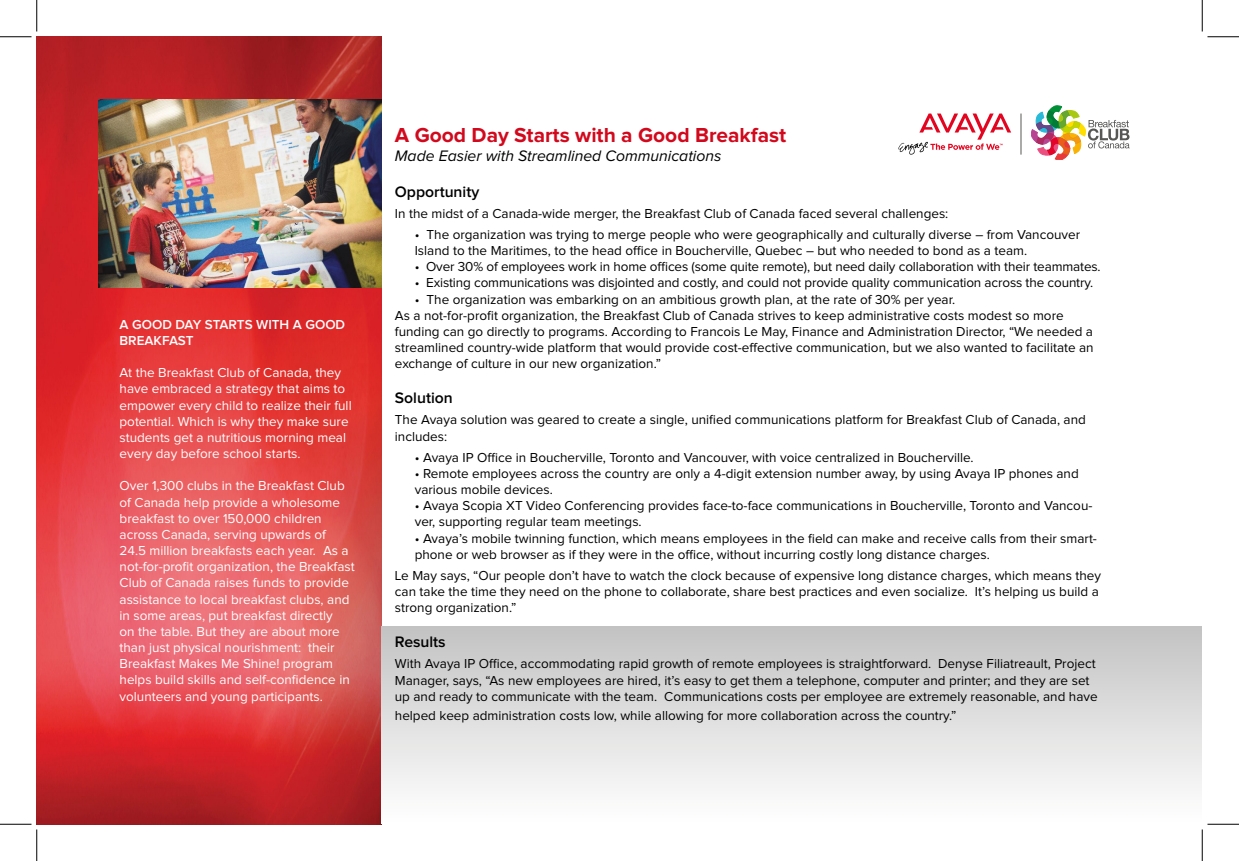
<style>
.page{position:relative;width:1239px;height:861px;background:#fff}
.page>*{position:absolute;margin:0;border:0;box-sizing:border-box;transform-origin:0 0}
.t1{font:700 21px "Proxima Nova";color:#d2091d}
.t2{font:italic 15.75px "Proxima Nova";color:#000}
.t3{font:600 15.75px "Proxima Nova";color:#000}
.t4{font:13.47px/16.1px "Proxima Nova";color:#000}
.t5{font:13.47px/16.1px "Proxima Nova";color:#fff}
.t6{font:600 13.47px/16.1px "Proxima Nova";color:#fff}
</style>
<div class="page">
<img style="left:37px;top:37px;width:344px;height:787px">
<svg style="left:898px;top:114px;width:113px;height:41px"></svg>
<hr style="left:1021px;top:114px;width:1px;height:41px;background:#575756">
<div style="left:381px;top:626px;width:820px;height:197px;background:linear-gradient(to bottom,#c3c3c3,#fff)"></div>
<img style="left:99px;top:99px;width:282px;height:189px">
<svg style="left:1031px;top:106px;width:99px;height:54px"></svg>
<hr style="left:0;top:36px;width:32px;height:1px;background:#000">
<hr style="left:1208px;top:36px;width:31px;height:1px;background:#000">
<hr style="left:0;top:824px;width:32px;height:1px;background:#000">
<hr style="left:1208px;top:824px;width:31px;height:1px;background:#000">
<hr style="left:36px;top:0;width:1px;height:32px;background:#000">
<hr style="left:36px;top:830px;width:1px;height:31px;background:#000">
<hr style="left:1202px;top:0;width:1px;height:32px;background:#000">
<hr style="left:1202px;top:830px;width:1px;height:31px;background:#000">
<p class="t6" style="left:120px;top:317px;width:227px">A GOOD DAY STARTS WITH A GOOD<br>BREAKFAST</p>
<p class="t5" style="left:120px;top:365px;width:234px">At the Breakfast Club of Canada, they have embraced a strategy that aims to empower every child to realize their full potential. Which is why they make sure students get a nutritious morning meal every day before school starts.</p>
<p class="t5" style="left:120px;top:478px;width:237px">Over 1,300 clubs in the Breakfast Club of Canada help provide a wholesome breakfast to over 150,000 children across Canada, serving upwards of 24.5 million breakfasts each year. As a not-for-profit organization, the Breakfast Club of Canada raises funds to provide assistance to local breakfast clubs, and in some areas, put breakfast directly<br>on the table. But they are about more than just physical nourishment: their Breakfast Makes Me Shine! program helps build skills and self-confidence in volunteers and young participants.</p>
<h1 class="t1" style="left:395px;top:125px;width:393px">A Good Day Starts with a Good Breakfast</h1>
<p class="t2" style="left:395px;top:148px;width:328px">Made Easier with Streamlined Communications</p>
<p class="t3" style="left:395px;top:184px;width:86px">Opportunity</p>
<p class="t4" style="left:395px;top:206px;width:555px">In the midst of a Canada-wide merger, the Breakfast Club of Canada faced several challenges:</p>
<p class="t4" style="left:415px;top:227px;width:667px">• The organization was trying to merge people who were geographically and culturally diverse – from Vancouver<br>Island to the Maritimes, to the head office in Boucherville, Quebec – but who needed to bond as a team.</p>
<p class="t4" style="left:415px;top:259px;width:687px">• Over 30% of employees work in home offices (some quite remote), but need daily collaboration with their teammates.</p>
<p class="t4" style="left:415px;top:275px;width:680px">• Existing communications was disjointed and costly, and could not provide quality communication across the country.</p>
<p class="t4" style="left:395px;top:292px;width:700px;text-indent:20px">• The organization was embarking on an ambitious growth plan, at the rate of 30% per year.<br>As a not-for-profit organization, the Breakfast Club of Canada strives to keep administrative costs modest so more funding can go directly to programs. According to Francois Le May, Finance and Administration Director, “We needed a streamlined country-wide platform that would provide cost-effective communication, but we also wanted to facilitate an exchange of culture in our new organization.”</p>
<p class="t3" style="left:395px;top:391px;width:59px">Solution</p>
<p class="t4" style="left:395px;top:412px;width:693px">The Avaya solution was geared to create a single, unified communications platform for Breakfast Club of Canada, and includes:</p>
<p class="t4" style="left:415px;top:450px;width:560px">• Avaya IP Office in Boucherville, Toronto and Vancouver, with voice centralized in Boucherville.</p>
<p class="t4" style="left:415px;top:466px;width:666px">• Remote employees across the country are only a 4-digit extension number away, by using Avaya IP phones and various mobile devices.</p>
<p class="t4" style="left:415px;top:498px;width:679px">• Avaya Scopia XT Video Conferencing provides face-to-face communications in Boucherville, Toronto and Vancou&shy;ver, supporting regular team meetings.</p>
<p class="t4" style="left:415px;top:531px;width:684px">• Avaya’s mobile twinning function, which means employees in the field can make and receive calls from their smart&shy;phone or web browser as if they were in the office, without incurring costly long distance charges.</p>
<p class="t4" style="left:395px;top:568px;width:708px">Le May says, “Our people don’t have to watch the clock because of expensive long distance charges, which means they can take the time they need on the phone to collaborate, share best practices and even socialize. It’s helping us build a strong organization.”</p>
<p class="t3" style="left:395px;top:635px;width:52px">Results</p>
<p class="t4" style="left:395px;top:656px;width:704px">With Avaya IP Office, accommodating rapid growth of remote employees is straightforward. Denyse Filiatreault, Project<br>Manager, says, “As new employees are hired, it’s easy to get them a telephone, computer and printer; and they are set up and ready to communicate with the team. Communications costs per employee are extremely reasonable, and have</p>
<p class="t4" style="left:395px;top:708px;width:563px">helped keep administration costs low, while allowing for more collaboration across the country.”</p>
</div>
